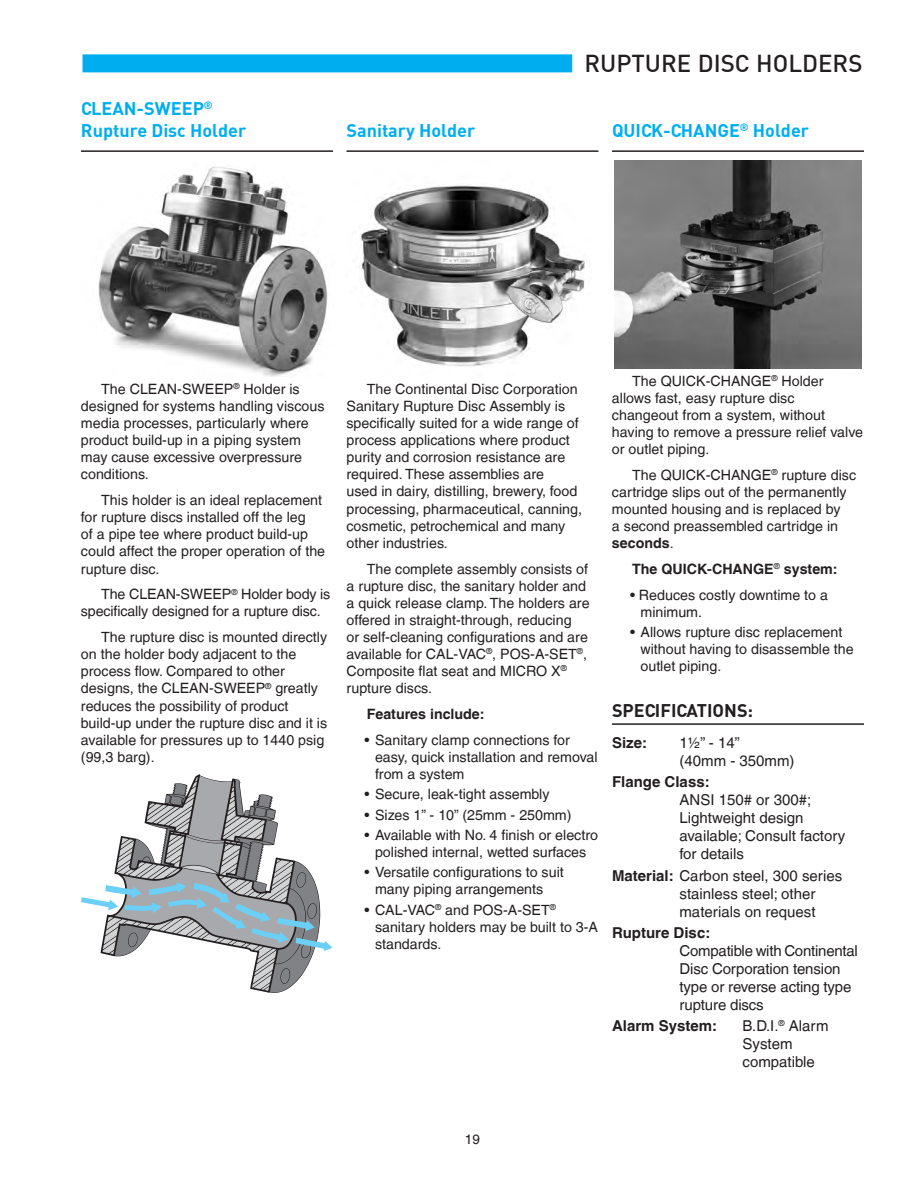
<style>
.page{position:relative;width:918px;height:1188px;background:#fff}
.page>*{position:absolute;margin:0;border:0;box-sizing:border-box;transform-origin:0 0}
.Text_Top_Page{font:500 24px "DIN";color:#231f20}
.Subhead_with_Rule{font:700 18px/21.6px "DIN";color:#00aeef}
.Subhead_with_Rule_bl{font:700 18px "DIN";color:#231f20}
.Specifications{font:15px/18px "Helvetica LT";color:#231f20}
.Specifications-2{font:700 15px "Helvetica LT";color:#231f20}
.Text_Paragraph{font:14.25px/17.1px "Helvetica LT";color:#231f20}
.Bullets{font:14.25px/17.1px "Helvetica LT";color:#231f20}
.Text_Paragraph-2{font:700 14.25px "Helvetica LT";color:#231f20}
.Text_Small{font:13.5px "Helvetica LT";color:#231f20}
.s1{font-weight:700}
</style>
<div class="page">
<div style="left:82px;top:54px;width:490px;height:18px;background:#00aeef"></div>
<hr style="left:81px;top:150px;width:252px;height:2px;background:#231f20">
<img style="left:98px;top:166px;width:230px;height:211px">
<hr style="left:346px;top:150px;width:252px;height:2px;background:#231f20">
<img style="left:359px;top:185px;width:226px;height:182px">
<hr style="left:612px;top:150px;width:252px;height:2px;background:#231f20">
<hr style="left:612px;top:723px;width:252px;height:2px;background:#231f20">
<img style="left:615px;top:160px;width:246px;height:209px">
<svg style="left:81px;top:776px;width:252px;height:216px"></svg>
<p class="Subhead_with_Rule" style="left:81px;top:97px;width:167px">CLEAN-SWEEP<sup>®<br></sup>Rupture Disc Holder</p>
<p class="Subhead_with_Rule" style="left:346px;top:119px;width:130px">Sanitary Holder</p>
<p class="Text_Top_Page" style="left:585px;top:48px;width:279px">RUPTURE DISC HOLDERS</p>
<p class="Subhead_with_Rule" style="left:612px;top:119px;width:199px">QUICK-CHANGE<sup>®</sup> Holder</p>
<p class="Text_Paragraph" style="left:81px;top:380px;width:245px;text-indent:20px">The CLEAN-SWEEP<sup>®</sup> Holder is designed for systems handling viscous media processes, particularly where product build-up in a piping system may cause excessive overpressure conditions.</p>
<p class="Text_Paragraph" style="left:81px;top:492px;width:246px;text-indent:20px">This holder is an ideal replacement for rupture discs installed off the leg<br>of a pipe tee where product build-up could affect the proper operation of the rupture disc.</p>
<p class="Text_Paragraph" style="left:81px;top:586px;width:251px;text-indent:20px">The CLEAN-SWEEP<sup>®</sup> Holder body is specifically designed for a rupture disc.</p>
<p class="Text_Paragraph" style="left:81px;top:629px;width:248px;text-indent:20px">The rupture disc is mounted directly on the holder body adjacent to the process flow. Compared to other designs, the CLEAN-SWEEP<sup>®</sup> greatly reduces the possibility of product build-up under the rupture disc and it is available for pressures up to 1440 psig (99,3 barg).</p>
<p class="Text_Paragraph" style="left:347px;top:380px;width:237px;text-indent:20px">The Continental Disc Corporation Sanitary Rupture Disc Assembly is specifically suited for a wide range of process applications where product purity and corrosion resistance are required. These assemblies are<br>used in dairy, distilling, brewery, food processing, pharmaceutical, canning, cosmetic, petrochemical and many other industries.</p>
<p class="Text_Paragraph" style="left:346px;top:560px;width:245px;text-indent:20px">The complete assembly consists of a rupture disc, the sanitary holder and a quick release clamp. The holders are offered in straight-through, reducing<br>or self-cleaning configurations and are available for CAL-VAC<sup>®</sup>, POS-A-SET<sup>®</sup>, Composite flat seat and MICRO X<sup>® </sup>rupture discs.</p>
<p class="Text_Paragraph-2" style="left:367px;top:705px;width:119px">Features include:</p>
<p class="Bullets" style="left:375px;top:731px;width:224px;text-indent:-10px">• Sanitary clamp connections for easy, quick installation and removal from a system</p>
<p class="Bullets" style="left:364px;top:786px;width:187px">• Secure, leak-tight assembly</p>
<p class="Bullets" style="left:364px;top:806px;width:209px">• Sizes 1” - 10” (25mm - 250mm)</p>
<p class="Bullets" style="left:364px;top:826px;width:235px;text-align:center">• Available with No. 4 finish or electro polished internal, wetted surfaces</p>
<p class="Bullets" style="left:375px;top:864px;width:190px;text-indent:-10px">• Versatile configurations to suit many piping arrangements</p>
<p class="Bullets" style="left:375px;top:901px;width:225px;text-indent:-11px">• CAL-VAC<sup>®</sup> and POS-A-SET<sup>® </sup>sanitary holders may be built to 3-A standards.</p>
<p class="Text_Paragraph" style="left:612px;top:372px;width:253px;text-indent:20px">The QUICK-CHANGE<sup>®</sup> Holder allows fast, easy rupture disc changeout from a system, without having to remove a pressure relief valve or outlet piping.</p>
<p class="Text_Paragraph" style="left:612px;top:466px;width:246px;text-indent:20px">The QUICK-CHANGE<sup>®</sup> rupture disc cartridge slips out of the permanently mounted housing and is replaced by<br>a second preassembled cartridge in <span class="s1">seconds</span>.</p>
<p class="Text_Paragraph-2" style="left:632px;top:560px;width:207px">The QUICK-CHANGE<sup>®</sup> system:</p>
<p class="Bullets" style="left:641px;top:586px;width:189px;text-indent:-11px">• Reduces costly downtime to a minimum.</p>
<p class="Bullets" style="left:640px;top:624px;width:215px;text-indent:-10px">• Allows rupture disc replacement without having to disassemble the outlet piping.</p>
<p class="Subhead_with_Rule_bl" style="left:612px;top:698px;width:143px">SPECIFICATIONS:</p>
<p class="Specifications-2" style="left:612px;top:734px;width:37px">Size:</p>
<p class="Specifications" style="left:679px;top:734px;width:117px">1½” - 14”<br>(40mm - 350mm)</p>
<p class="Specifications" style="left:680px;top:773px;width:167px;text-indent:-68px"><span class="s1">Flange Class:<br></span>ANSI 150# or 300#;<br>Lightweight design available; Consult factory for details</p>
<p class="Specifications" style="left:680px;top:866px;width:164px;text-indent:-68px"><span class="s1">Material:</span> Carbon steel, 300 series stainless steel; other materials on request</p>
<p class="Specifications" style="left:680px;top:924px;width:180px;text-indent:-68px"><span class="s1">Rupture Disc:<br></span>Compatible with Continental<br>Disc Corporation tension type or reverse acting type rupture discs</p>
<p class="Specifications-2" style="left:612px;top:1017px;width:107px">Alarm System:</p>
<p class="Specifications" style="left:742px;top:1017px;width:87px">B.D.I.<sup>®</sup> Alarm<br>System compatible</p>
<p class="Text_Small" style="left:465px;top:1131px;width:17px">19</p>
</div>
